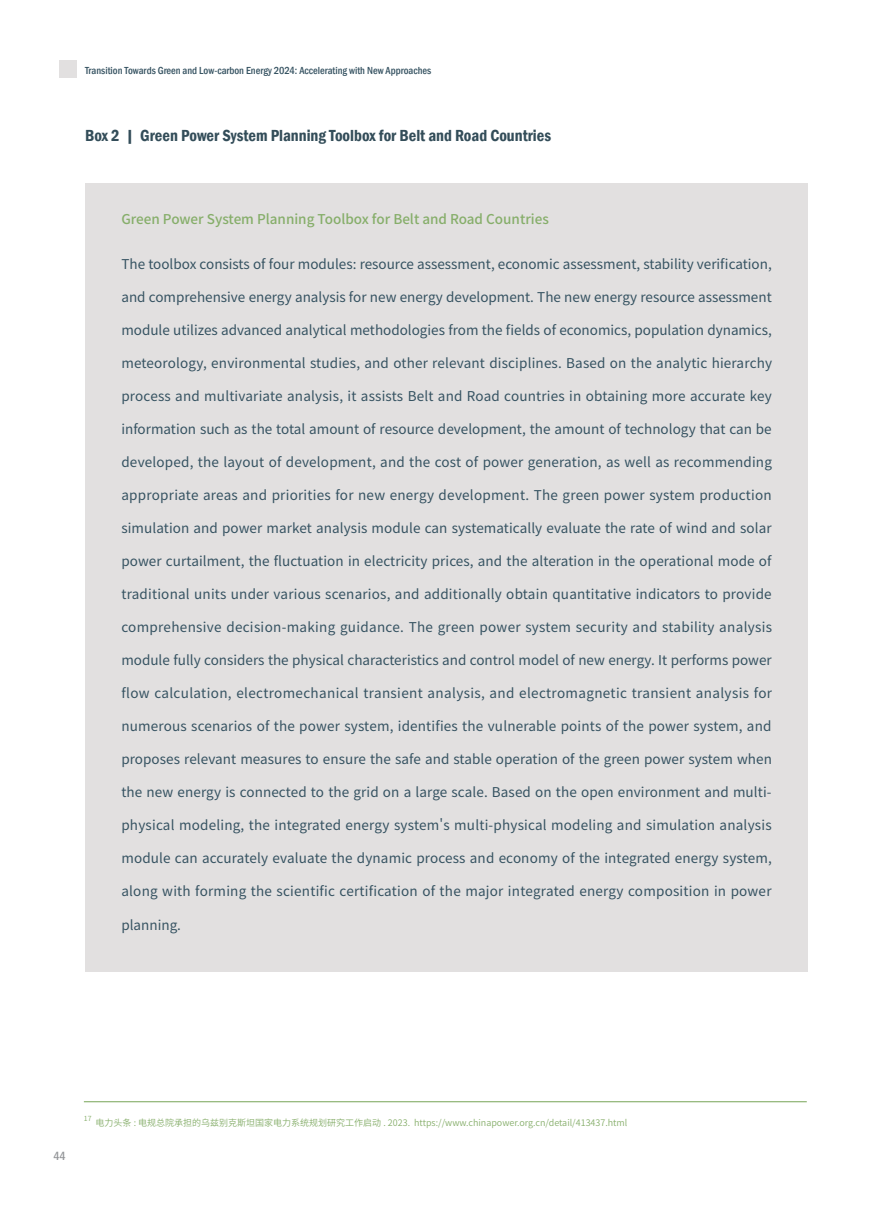
<style>
.page{position:relative;width:893px;height:1212px;background:#fff}
.page>*{position:absolute;margin:0;border:0;box-sizing:border-box;transform-origin:0 0}
.t1{font:600 condensed 16.5px "Franklin Gothic";color:#334d59}
.t2{font:13.5px "Source Han Sans CN";letter-spacing:.005em;color:#355261}
.t3{font:13.5px "Source Han Sans CN";letter-spacing:.025em;color:#355261}
.t4{font:500 13.5px "Source Han Sans CN";color:#86ae6a}
.t5{font:500 condensed 12px "Franklin Gothic";color:#939598}
.t6{font:500 condensed 10.5px "Franklin Gothic";color:#355261}
.t7{font:9px "Source Han Sans CN";color:#86ae6a}
.t8{font:7.05px "Source Han Sans CN";color:#86ae6a}
</style>
<div class="page">
<div style="left:60px;top:61px;width:17px;height:17px;background:#e2e0e0"></div>
<div style="left:85px;top:183px;width:723px;height:789px;background:#e2e0e0"></div>
<hr style="left:84px;top:1101px;width:723px;height:1px;background:#86ae6a">
<p class="t6" style="left:85px;top:64px;width:348px">Transition Towards Green and Low-carbon Energy 2024: Accelerating with New Approaches</p>
<p class="t1" style="left:85px;top:125px;width:467px">Box 2 | Green Power System Planning Toolbox for Belt and Road Countries</p>
<p class="t4" style="left:121px;top:212px;width:429px">Green Power System Planning Toolbox for Belt and Road Countries</p>
<p class="t2" style="left:121px;top:256px;width:652px">The toolbox consists of four modules: resource assessment, economic assessment, stability verification,</p>
<p class="t2" style="left:121px;top:289px;width:652px">and comprehensive energy analysis for new energy development. The new energy resource assessment</p>
<p class="t2" style="left:121px;top:322px;width:652px">module utilizes advanced analytical methodologies from the fields of economics, population dynamics,</p>
<p class="t2" style="left:121px;top:355px;width:652px">meteorology, environmental studies, and other relevant disciplines. Based on the analytic hierarchy</p>
<p class="t2" style="left:121px;top:388px;width:652px">process and multivariate analysis, it assists Belt and Road countries in obtaining more accurate key</p>
<p class="t2" style="left:121px;top:421px;width:652px">information such as the total amount of resource development, the amount of technology that can be</p>
<p class="t2" style="left:121px;top:454px;width:652px">developed, the layout of development, and the cost of power generation, as well as recommending</p>
<p class="t2" style="left:121px;top:487px;width:652px">appropriate areas and priorities for new energy development. The green power system production</p>
<p class="t2" style="left:121px;top:520px;width:652px">simulation and power market analysis module can systematically evaluate the rate of wind and solar</p>
<p class="t2" style="left:121px;top:553px;width:652px">power curtailment, the fluctuation in electricity prices, and the alteration in the operational mode of</p>
<p class="t2" style="left:121px;top:586px;width:652px">traditional units under various scenarios, and additionally obtain quantitative indicators to provide</p>
<p class="t3" style="left:121px;top:619px;width:652px">comprehensive decision-making guidance. The green power system security and stability analysis</p>
<p class="t2" style="left:121px;top:652px;width:652px">module fully considers the physical characteristics and control model of new energy. It performs power</p>
<p class="t3" style="left:121px;top:685px;width:652px">flow calculation, electromechanical transient analysis, and electromagnetic transient analysis for</p>
<p class="t2" style="left:121px;top:718px;width:651px">numerous scenarios of the power system, identifies the vulnerable points of the power system, and</p>
<p class="t2" style="left:121px;top:751px;width:652px">proposes relevant measures to ensure the safe and stable operation of the green power system when</p>
<p class="t2" style="left:121px;top:784px;width:652px">the new energy is connected to the grid on a large scale. Based on the open environment and multi-</p>
<p class="t2" style="left:121px;top:817px;width:652px">physical modeling, the integrated energy system's multi-physical modeling and simulation analysis</p>
<p class="t2" style="left:121px;top:850px;width:652px">module can accurately evaluate the dynamic process and economy of the integrated energy system,</p>
<p class="t2" style="left:121px;top:883px;width:652px">along with forming the scientific certification of the major integrated energy composition in power</p>
<p class="t2" style="left:121px;top:917px;width:61px">planning.</p>
<p class="t5" style="left:53px;top:1148px;width:14px">44</p>
<p class="t8" style="left:84px;top:1114px;width:9px">17</p>
<p class="t7" style="left:96px;top:1117px;width:533px">电力头条 : 电规总院承担的乌兹别克斯坦国家电力系统规划研究工作启动 . 2023. https://www.chinapower.org.cn/detail/413437.html</p>
</div>
